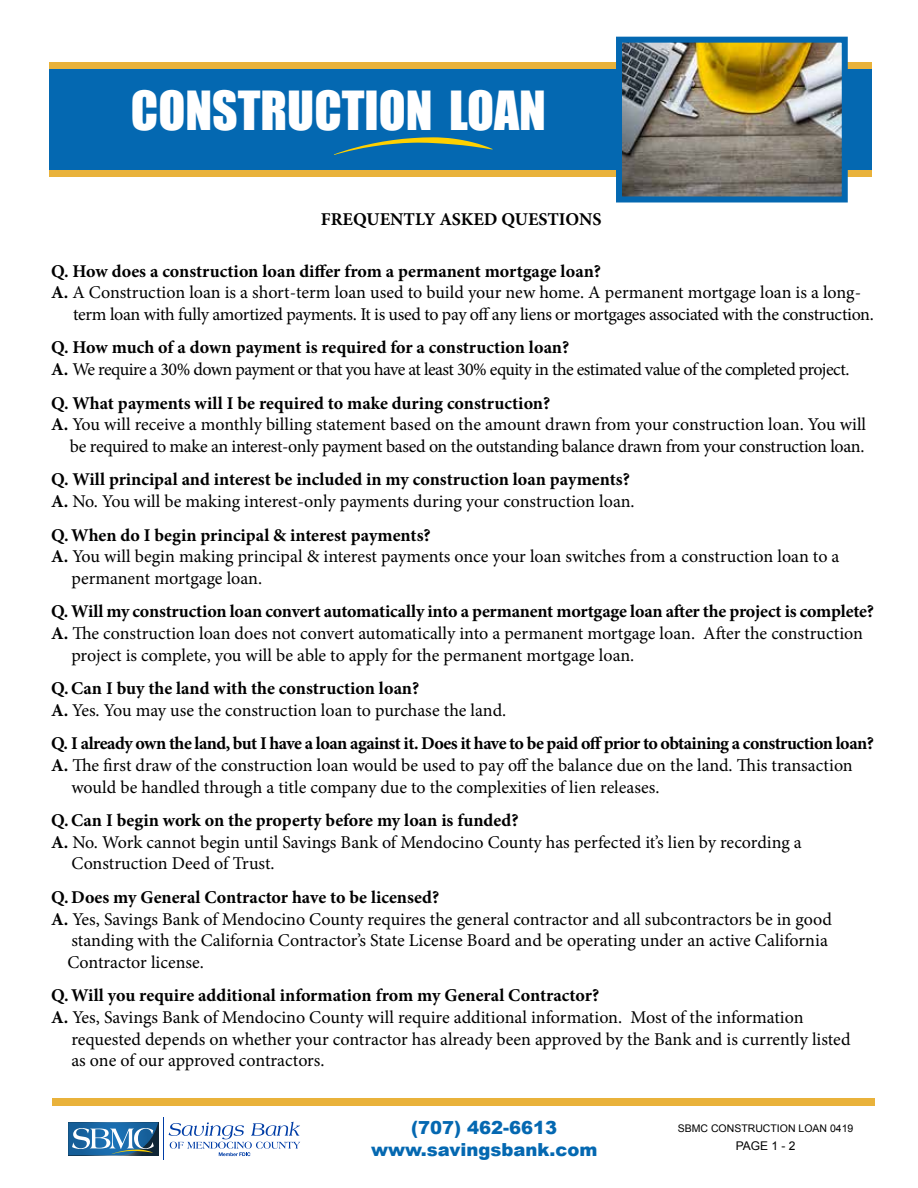
<style>
.page{position:relative;width:918px;height:1188px;background:#fff}
.page>*{position:absolute;margin:0;border:0;box-sizing:border-box;transform-origin:0 0}
.t1{font:49.5px "Impact";color:#fff}
.t2{font:18px/21.6px "Minion Pro";letter-spacing:-.005em;color:#000}
.t3{font:700 18px/21.6px "Minion Pro";letter-spacing:-.005em;color:#000}
.t4{font:18px/21.6px "Minion Pro";letter-spacing:-.035em;color:#000}
.t5{font:700 18px "Minion Pro";letter-spacing:-.03em;color:#000}
.t6{font:900 18px/22.5px "Arial";color:#0468b1;text-align:center}
.t7{font:12px "Arial";color:#000}
.t8{font:10.5px "Arial";color:#000}
.s1{font-weight:700}
.s2{font-weight:400}
</style>
<div class="page">
<div style="left:49px;top:68px;width:823px;height:103px;background:#0468b1"></div>
<div style="left:49px;top:170px;width:823px;height:6px;background:#e9b23b"></div>
<div style="left:49px;top:62px;width:823px;height:6px;background:#e9b23b"></div>
<div style="left:52px;top:1098px;width:823px;height:8px;background:#e9b23b"></div>
<svg style="left:334px;top:137px;width:159px;height:18px"></svg>
<svg style="left:169px;top:1122px;width:131px;height:34px"></svg>
<hr style="left:163px;top:1118px;width:1px;height:42px;background:#003da6">
<svg style="left:68px;top:1122px;width:90px;height:33px;background:#467ea8"></svg>
<img style="left:623px;top:44px;width:218px;height:152px">
<div style="left:616px;top:37px;width:232px;height:166px;border:6px solid #0468b1"></div>
<h1 class="t1" style="left:131px;top:72px;width:417px">CONSTRUCTION LOAN</h1>
<p class="t3" style="left:321px;top:209px;width:282px">FREQUENTLY ASKED QUESTIONS</p>
<p class="t3" style="left:51px;top:260px;width:552px">Q. How does a construction loan differ from a permanent mortgage loan?</p>
<p class="t2" style="left:51px;top:282px;width:812px"><span class="s1">A.</span> A Construction loan is a short-term loan used to build your new home. A permanent mortgage loan is a long-</p>
<p class="t2" style="left:73px;top:303px;width:802px">term loan with fully amortized payments. It is used to pay off any liens or mortgages associated with the construction.</p>
<p class="t4" style="left:51px;top:337px;width:800px"><span class="s1">Q. How much of a down payment is required for a construction loan?<br>A.</span> We require a 30% down payment or that you have at least 30% equity in the estimated value of the completed project.</p>
<p class="t3" style="left:51px;top:392px;width:501px">Q. What payments will I be required to make during construction?</p>
<p class="t2" style="left:51px;top:414px;width:817px"><span class="s1">A.</span> You will receive a monthly billing statement based on the amount drawn from your construction loan. You will</p>
<p class="t2" style="left:70px;top:435px;width:796px">be required to make an interest-only payment based on the outstanding balance drawn from your construction loan.</p>
<p class="t3" style="left:51px;top:469px;width:585px">Q. Will principal and interest be included in my construction loan payments?<br>A. <span class="s2">No. You will be making interest-only payments during your construction loan.</span></p>
<p class="t3" style="left:51px;top:524px;width:381px">Q.When do I begin principal &amp; interest payments?</p>
<p class="t2" style="left:51px;top:546px;width:790px"><span class="s1">A.</span> You will begin making principal &amp; interest payments once your loan switches from a construction loan to a</p>
<p class="t2" style="left:71px;top:567px;width:192px">permanent mortgage loan.</p>
<p class="t3" style="left:51px;top:601px;width:825px">Q. Will my construction loan convert automatically into a permanent mortgage loan after the project is complete?</p>
<p class="t2" style="left:51px;top:623px;width:814px"><span class="s1">A.</span> The construction loan does not convert automatically into a permanent mortgage loan. After the construction</p>
<p class="t2" style="left:71px;top:644px;width:564px">project is complete, you will be able to apply for the permanent mortgage loan.</p>
<p class="t2" style="left:51px;top:678px;width:457px"><span class="s1">Q.Can I buy the land with the construction loan?<br>A.</span> Yes. You may use the construction loan to purchase the land.</p>
<p class="t5" style="left:51px;top:731px;width:824px">Q. I already own the land, but I have a loan against it. Does it have to be paid off prior to obtaining a construction loan?</p>
<p class="t2" style="left:51px;top:755px;width:803px"><span class="s1">A.</span> The first draw of the construction loan would be used to pay off the balance due on the land. This transaction</p>
<p class="t2" style="left:71px;top:776px;width:590px">would be handled through a title company due to the complexities of lien releases.</p>
<p class="t3" style="left:51px;top:809px;width:469px">Q.Can I begin work on the property before my loan is funded?</p>
<p class="t2" style="left:51px;top:831px;width:752px"><span class="s1">A.</span> No. Work cannot begin until Savings Bank of Mendocino County has perfected it’s lien by recording a</p>
<p class="t2" style="left:71px;top:853px;width:205px">Construction Deed of Trust.</p>
<p class="t3" style="left:51px;top:886px;width:390px">Q.Does my General Contractor have to be licensed?</p>
<p class="t2" style="left:51px;top:908px;width:783px"><span class="s1">A.</span> Yes, Savings Bank of Mendocino County requires the general contractor and all subcontractors be in good</p>
<p class="t2" style="left:71px;top:930px;width:758px">standing with the California Contractor’s State License Board and be operating under an active California</p>
<p class="t2" style="left:67px;top:951px;width:138px">Contractor license.</p>
<p class="t3" style="left:51px;top:985px;width:550px">Q.Will you require additional information from my General Contractor?</p>
<p class="t2" style="left:51px;top:1007px;width:754px"><span class="s1">A.</span> Yes, Savings Bank of Mendocino County will require additional information. Most of the information</p>
<p class="t2" style="left:71px;top:1028px;width:781px">requested depends on whether your contractor has already been approved by the Bank and is currently listed</p>
<p class="t2" style="left:71px;top:1050px;width:255px">as one of our approved contractors.</p>
<p class="t6" style="left:371px;top:1115px;width:228px">(707) 462-6613 www.savingsbank.com</p>
<p class="t8" style="left:678px;top:1121px;width:177px">SBMC CONSTRUCTION LOAN 0419</p>
<p class="t7" style="left:736px;top:1138px;width:61px">PAGE 1 - 2</p>
</div>
